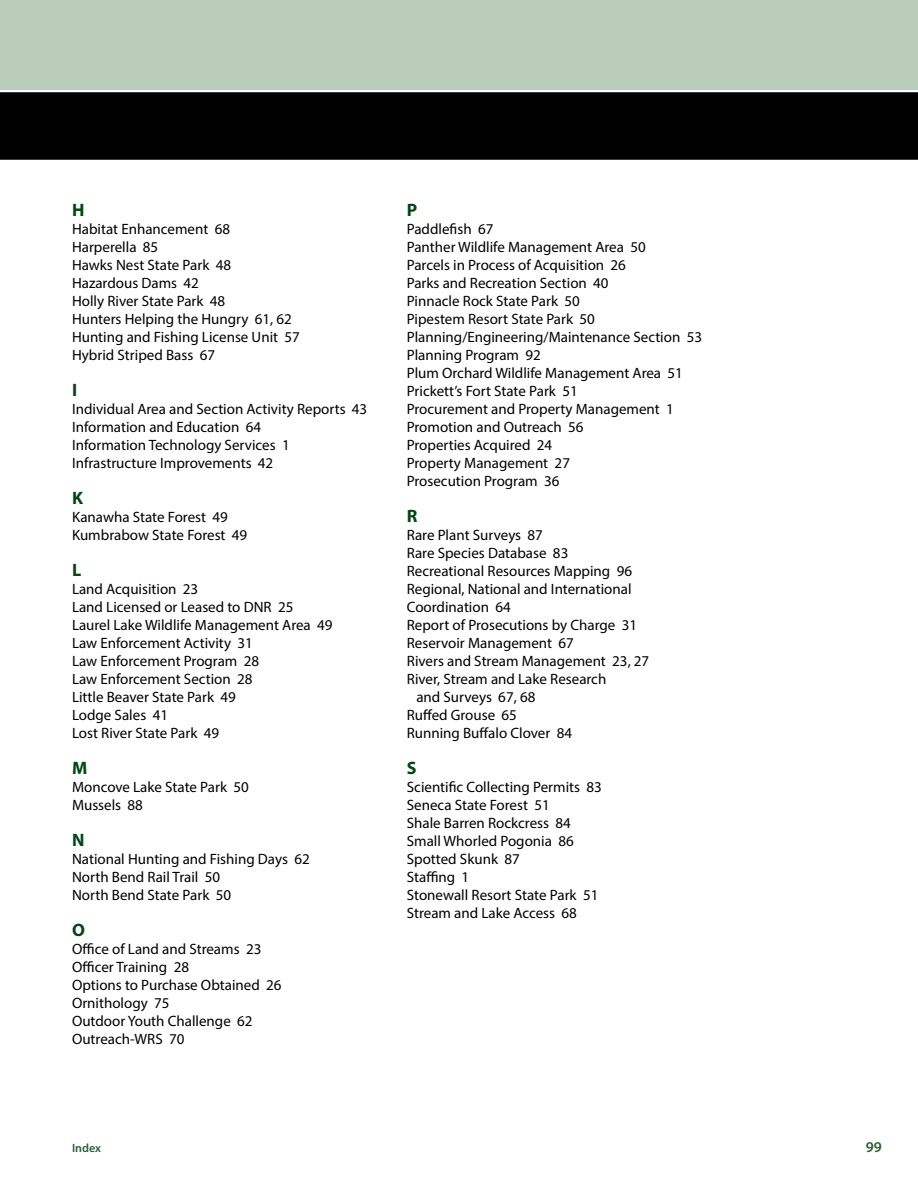
<style>
.page{position:relative;width:918px;height:1188px;background:#fff}
.page>*{position:absolute;margin:0;border:0;box-sizing:border-box;transform-origin:0 0}
.t1{font:700 18px "Myriad Pro";color:#004712}
.t2{font:15px/18px "Myriad Pro";color:#000}
.t3{font:600 15px "Myriad Pro";color:#276232}
.t4{font:600 12px "Myriad Pro";color:#276232}
</style>
<div class="page">
<div style="left:0;top:92px;width:918px;height:68px;background:#000"></div>
<div style="left:0;top:0;width:918px;height:90px;background:#bacdba"></div>
<p class="t1" style="left:72px;top:198px;width:14px">H</p>
<p class="t2" style="left:72px;top:220px;width:229px">Habitat Enhancement 68<br>Harperella 85<br>Hawks Nest State Park 48<br>Hazardous Dams 42<br>Holly River State Park 48<br>Hunters Helping the Hungry 61, 62<br>Hunting and Fishing License Unit 57<br>Hybrid Striped Bass 67</p>
<p class="t1" style="left:72px;top:378px;width:7px">I</p>
<p class="t2" style="left:72px;top:400px;width:297px">Individual Area and Section Activity Reports 43<br>Information and Education 64<br>Information Technology Services 1<br>Infrastructure Improvements 42</p>
<p class="t1" style="left:72px;top:486px;width:13px">K</p>
<p class="t2" style="left:72px;top:508px;width:177px">Kanawha State Forest 49<br>Kumbrabow State Forest 49</p>
<p class="t1" style="left:72px;top:558px;width:11px">L</p>
<p class="t2" style="left:72px;top:580px;width:262px">Land Acquisition 23<br>Land Licensed or Leased to DNR 25<br>Laurel Lake Wildlife Management Area 49<br>Law Enforcement Activity 31<br>Law Enforcement Program 28<br>Law Enforcement Section 28<br>Little Beaver State Park 49<br>Lodge Sales 41<br>Lost River State Park 49</p>
<p class="t1" style="left:72px;top:756px;width:17px">M</p>
<p class="t2" style="left:72px;top:778px;width:178px">Moncove Lake State Park 50<br>Mussels 88</p>
<p class="t1" style="left:72px;top:828px;width:14px">N</p>
<p class="t2" style="left:72px;top:850px;width:239px">National Hunting and Fishing Days 62<br>North Bend Rail Trail 50<br>North Bend State Park 50</p>
<p class="t1" style="left:72px;top:918px;width:14px">O</p>
<p class="t2" style="left:72px;top:940px;width:211px">Office of Land and Streams 23<br>Officer Training 28<br>Options to Purchase Obtained 26<br>Ornithology 75<br>Outdoor Youth Challenge 62<br>Outreach-WRS 70</p>
<p class="t1" style="left:407px;top:198px;width:12px">P</p>
<p class="t2" style="left:407px;top:220px;width:297px">Paddlefish 67<br>Panther Wildlife Management Area 50<br>Parcels in Process of Acquisition 26<br>Parks and Recreation Section 40<br>Pinnacle Rock State Park 50<br>Pipestem Resort State Park 50<br>Planning/Engineering/Maintenance Section 53<br>Planning Program 92<br>Plum Orchard Wildlife Management Area 51<br>Prickett’s Fort State Park 51<br>Procurement and Property Management 1<br>Promotion and Outreach 56<br>Properties Acquired 24<br>Property Management 27<br>Prosecution Program 36</p>
<p class="t1" style="left:407px;top:504px;width:12px">R</p>
<p class="t2" style="left:407px;top:526px;width:138px">Rare Plant Surveys 87</p>
<p class="t2" style="left:407px;top:544px;width:163px">Rare Species Database 83</p>
<p class="t2" style="left:407px;top:562px;width:227px">Recreational Resources Mapping 96</p>
<p class="t2" style="left:407px;top:580px;width:226px">Regional, National and International</p>
<p class="t2" style="left:407px;top:598px;width:106px">Coordination 64</p>
<p class="t2" style="left:407px;top:616px;width:232px">Report of Prosecutions by Charge 31</p>
<p class="t2" style="left:407px;top:634px;width:169px">Reservoir Management 67</p>
<p class="t2" style="left:407px;top:652px;width:244px">Rivers and Stream Management 23, 27</p>
<p class="t2" style="left:407px;top:670px;width:201px">River, Stream and Lake Research</p>
<p class="t2" style="left:416px;top:688px;width:121px">and Surveys 67, 68</p>
<p class="t2" style="left:407px;top:706px;width:112px">Ruffed Grouse 65</p>
<p class="t2" style="left:407px;top:724px;width:167px">Running Buffalo Clover 84</p>
<p class="t1" style="left:407px;top:756px;width:11px">S</p>
<p class="t2" style="left:407px;top:778px;width:197px">Scientific Collecting Permits 83<br>Seneca State Forest 51<br>Shale Barren Rockcress 84<br>Small Whorled Pogonia 86<br>Spotted Skunk 87<br>Staffing 1<br>Stonewall Resort State Park 51<br>Stream and Lake Access 68</p>
<p class="t4" style="left:72px;top:1140px;width:31px">Index</p>
<p class="t3" style="left:866px;top:1137px;width:18px">99</p>
</div>
